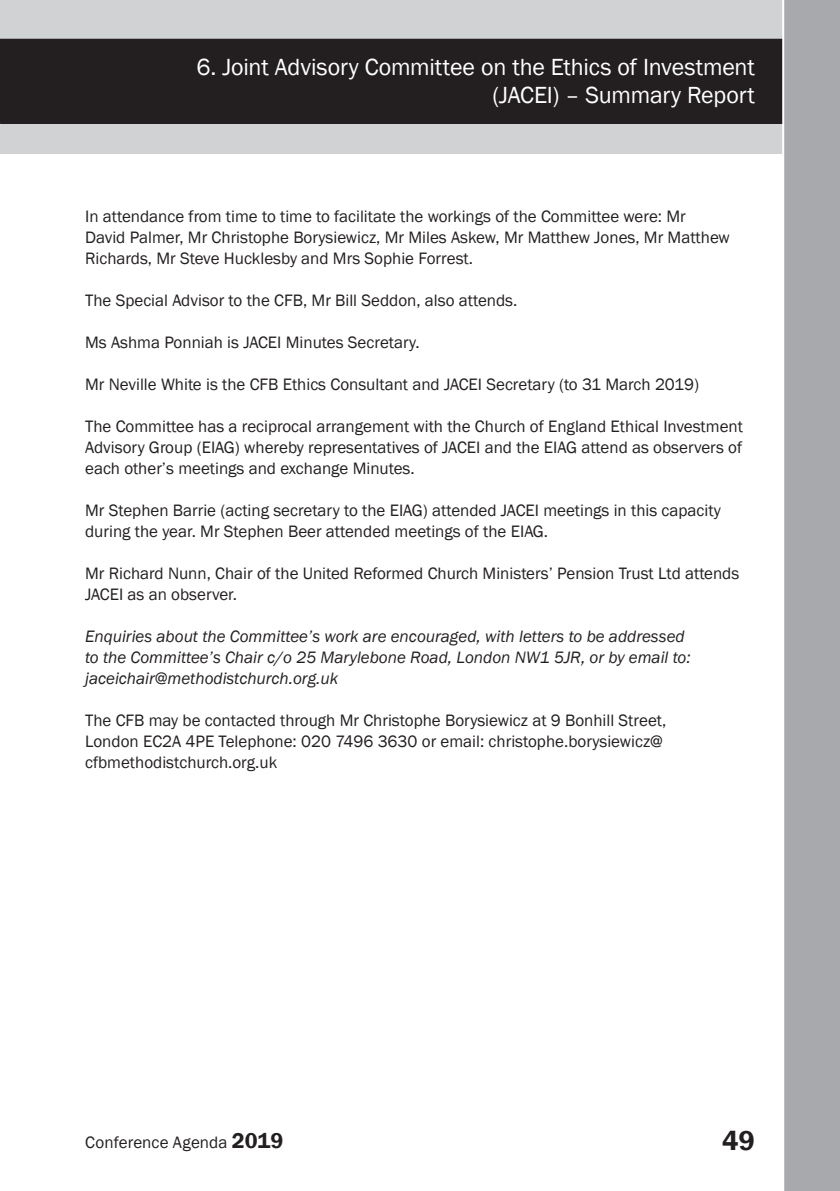
<style>
.page{position:relative;width:840px;height:1191px;background:#fff}
.page>*{position:absolute;margin:0;border:0;box-sizing:border-box;transform-origin:0 0}
.t1{font:600 28px "Franklin Gothic";color:#231f20}
.t2{font:24px/28px "Franklin Gothic";letter-spacing:-.01em;color:#fff;text-align:right}
.t3{font:17px/21px "Franklin Gothic";color:#231f20}
.t4{font:italic 17px/21px "Franklin Gothic";color:#231f20}
.s1{font-weight:600;font-size:22px}
</style>
<div class="page">
<div style="left:0;top:0;width:839px;height:154px;background:#d1d2d4"></div>
<div style="left:0;top:39px;width:839px;height:84px;background:#231f20"></div>
<div style="left:0;top:39px;width:839px;height:85px;border:1px solid #231f20"></div>
<div style="left:781px;top:0;width:58px;height:1191px;background:#a8a9ad"></div>
<h2 class="t2" style="left:196px;top:53px;width:559px">6. Joint Advisory Committee on the Ethics of Investment (JACEI) – Summary Report</h2>
<p class="t3" style="left:85px;top:206px;width:646px">In attendance from time to time to facilitate the workings of the Committee were: Mr<br>David Palmer, Mr Christophe Borysiewicz, Mr Miles Askew, Mr Matthew Jones, Mr Matthew<br>Richards, Mr Steve Hucklesby and Mrs Sophie Forrest.</p>
<p class="t3" style="left:85px;top:290px;width:433px">The Special Advisor to the CFB, Mr Bill Seddon, also attends.</p>
<p class="t3" style="left:85px;top:332px;width:336px">Ms Ashma Ponniah is JACEI Minutes Secretary.</p>
<p class="t3" style="left:85px;top:374px;width:615px">Mr Neville White is the CFB Ethics Consultant and JACEI Secretary (to 31 March 2019)</p>
<p class="t3" style="left:85px;top:416px;width:659px;text-align:justify">The Committee has a reciprocal arrangement with the Church of England Ethical Investment Advisory Group (EIAG) whereby representatives of JACEI and the EIAG attend as observers of each other’s meetings and exchange Minutes.</p>
<p class="t3" style="left:85px;top:500px;width:636px">Mr Stephen Barrie (acting secretary to the EIAG) attended JACEI meetings in this capacity during the year. Mr Stephen Beer attended meetings of the EIAG.</p>
<p class="t3" style="left:85px;top:563px;width:655px">Mr Richard Nunn, Chair of the United Reformed Church Ministers’ Pension Trust Ltd attends<br>JACEI as an observer.</p>
<p class="t4" style="left:85px;top:626px;width:606px">Enquiries about the Committee’s work are encouraged, with letters to be addressed to the Committee’s Chair c/o 25 Marylebone Road, London NW1 5JR, or by email to: jaceichair@methodistchurch.org.uk</p>
<p class="t3" style="left:85px;top:710px;width:582px">The CFB may be contacted through Mr Christophe Borysiewicz at 9 Bonhill Street,<br>London EC2A 4PE Telephone: 020 7496 3630 or email: christophe.borysiewicz@ cfbmethodistchurch.org.uk</p>
<p class="t3" style="left:85px;top:1131px;width:200px">Conference Agenda <span class="s1">2019</span></p>
<h1 class="t1" style="left:721px;top:1123px;width:34px">49</h1>
</div>
